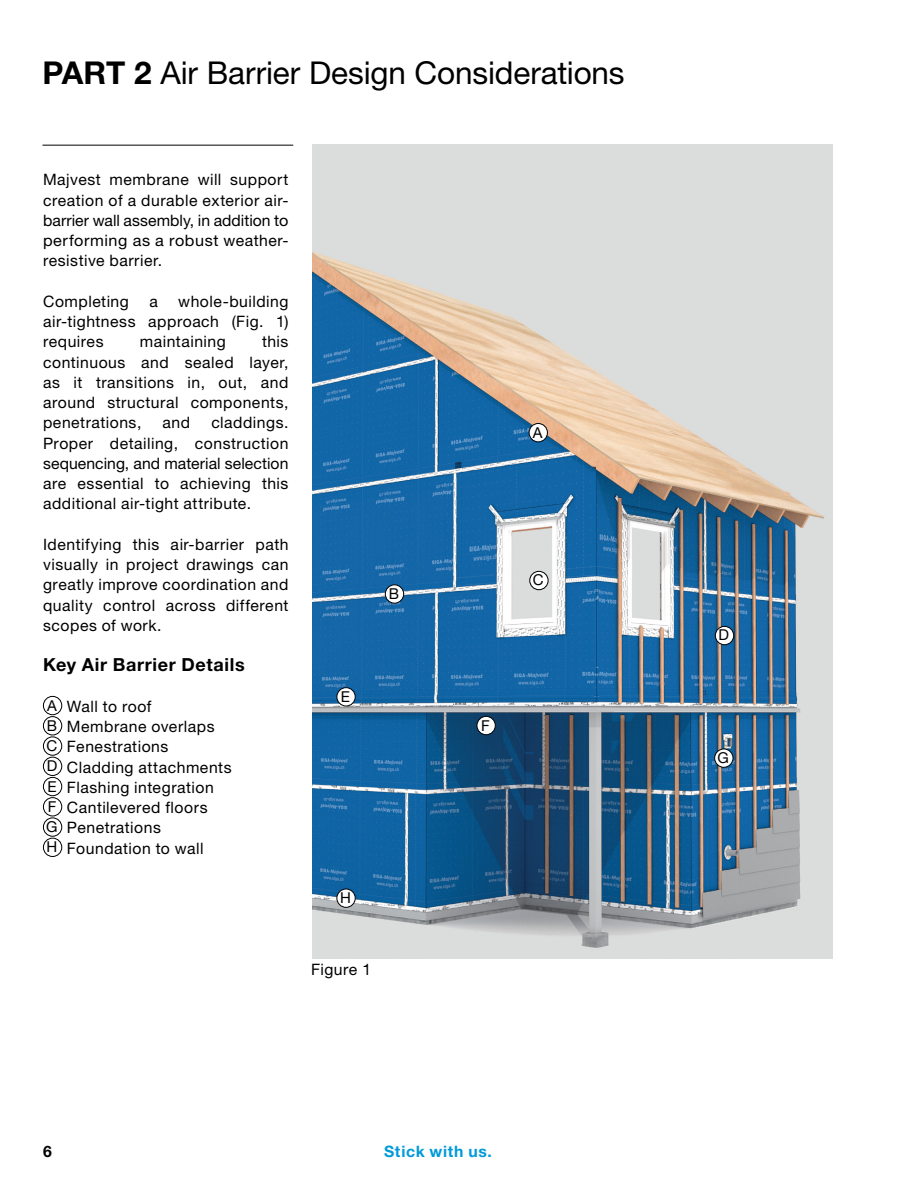
<style>
.page{position:relative;width:918px;height:1188px;background:#fff}
.page>*{position:absolute;margin:0;border:0;box-sizing:border-box;transform-origin:0 0}
.t1{font:31.5px "Helvetica Neue LT Pro";letter-spacing:-.005em;color:#000}
.t2{font:700 18px "Helvetica Neue LT Pro";letter-spacing:.035em;color:#000}
.t3{font:15.75px/20.2px "Helvetica Neue LT Pro";letter-spacing:.03em;color:#000;text-align:justify}
.t4{font:700 15.75px "Helvetica Neue LT Pro";letter-spacing:.045em;color:#009ad9}
.t5{font:700 15.75px "Helvetica Neue LT Pro";color:#000}
.t6{font:15px "Helvetica Neue LT Pro";color:#000}
.s1{font-weight:700}
.s2{font-size:15px}
</style>
<div class="page">
<hr style="left:43px;top:145px;width:250px;height:1px;background:#000">
<div style="left:43px;top:696px;width:19px;height:19px;border:1px solid #000;border-radius:50%"></div>
<div style="left:43px;top:716px;width:19px;height:19px;border:1px solid #000;border-radius:50%"></div>
<div style="left:43px;top:737px;width:19px;height:19px;border:1px solid #000;border-radius:50%"></div>
<div style="left:43px;top:757px;width:19px;height:19px;border:1px solid #000;border-radius:50%"></div>
<div style="left:43px;top:777px;width:19px;height:19px;border:1px solid #000;border-radius:50%"></div>
<div style="left:43px;top:797px;width:19px;height:19px;border:1px solid #000;border-radius:50%"></div>
<div style="left:43px;top:818px;width:19px;height:19px;border:1px solid #000;border-radius:50%"></div>
<div style="left:43px;top:838px;width:19px;height:19px;border:1px solid #000;border-radius:50%"></div>
<img style="left:312px;top:145px;width:521px;height:814px">
<div style="left:530px;top:571px;width:18px;height:19px;background:#fff;border-radius:50%"></div>
<div style="left:529px;top:571px;width:19px;height:19px;border:1px solid #000;border-radius:50%"></div>
<div style="left:715px;top:749px;width:18px;height:18px;background:#fff;border-radius:50%"></div>
<div style="left:714px;top:749px;width:19px;height:19px;border:1px solid #000;border-radius:50%"></div>
<div style="left:715px;top:626px;width:19px;height:19px;background:#fff;border-radius:50%"></div>
<div style="left:715px;top:626px;width:19px;height:19px;border:1px solid #000;border-radius:50%"></div>
<div style="left:385px;top:585px;width:19px;height:18px;background:#fff;border-radius:50%"></div>
<div style="left:385px;top:584px;width:19px;height:20px;border:1px solid #000;border-radius:50%"></div>
<div style="left:477px;top:716px;width:18px;height:19px;background:#fff;border-radius:50%"></div>
<div style="left:477px;top:716px;width:19px;height:19px;border:1px solid #000;border-radius:50%"></div>
<div style="left:337px;top:889px;width:18px;height:18px;background:#fff;border-radius:50%"></div>
<div style="left:337px;top:889px;width:19px;height:19px;border:1px solid #000;border-radius:50%"></div>
<div style="left:337px;top:688px;width:18px;height:18px;background:#fff;border-radius:50%"></div>
<div style="left:337px;top:687px;width:19px;height:19px;border:1px solid #000;border-radius:50%"></div>
<div style="left:529px;top:424px;width:18px;height:18px;background:#fff;border-radius:50%"></div>
<div style="left:529px;top:423px;width:19px;height:19px;border:1px solid #000;border-radius:50%"></div>
<h1 class="t1" style="left:43px;top:54px;width:584px"><span class="s1">PART 2</span> Air Barrier Design Considerations</h1>
<p class="t3" style="left:43px;top:169px;width:247px">Majvest membrane will support creation of a durable exterior air&shy;barrier wall assembly, in addition to performing as a robust weather&shy;resistive barrier.</p>
<p class="t3" style="left:43px;top:291px;width:87px">Completing</p>
<p class="t3" style="left:149px;top:291px;width:10px">a</p>
<p class="t3" style="left:43px;top:291px;width:247px;text-indent:135px">whole-building air-tightness approach (Fig. 1) requires</p>
<p class="t3" style="left:43px;top:331px;width:247px;text-indent:219px">this continuous and sealed layer, as it transitions in, out, and around structural components, penetrations,</p>
<p class="t3" style="left:140px;top:331px;width:88px">maintaining</p>
<p class="t3" style="left:43px;top:412px;width:247px;text-indent:168px">claddings.<br>Proper detailing, construction sequencing, and material selection are essential to achieving this additional air-tight attribute.</p>
<p class="t3" style="left:43px;top:534px;width:247px">Identifying this air-barrier path visually in project drawings can greatly improve coordination and quality control across different scopes of work.</p>
<p class="t2" style="left:43px;top:654px;width:203px">Key Air Barrier Details</p>
<p class="t3" style="left:46px;top:696px;width:187px;text-align:left"><span class="s2">A</span> Wall to roof<br><span class="s2">B</span> Membrane overlaps<br><span class="s2">C</span> Fenestrations<br><span class="s2">D</span> Cladding attachments<br><span class="s2">E</span> Flashing integration<br><span class="s2">F</span> Cantilevered floors<br><span class="s2">G</span> Penetrations<br><span class="s2">H</span> Foundation to wall</p>
<p class="t3" style="left:163px;top:412px;width:29px">and</p>
<p class="t6" style="left:341px;top:688px;width:11px">E</p>
<p class="t6" style="left:389px;top:585px;width:12px">B</p>
<p class="t6" style="left:340px;top:889px;width:12px">H</p>
<p class="t3" style="left:311px;top:959px;width:62px">Figure 1</p>
<p class="t6" style="left:533px;top:424px;width:11px">A</p>
<p class="t6" style="left:533px;top:571px;width:12px">C</p>
<p class="t6" style="left:481px;top:717px;width:10px">F</p>
<p class="t5" style="left:43px;top:1142px;width:10px">6</p>
<p class="t4" style="left:384px;top:1142px;width:109px">Stick with us.</p>
<p class="t6" style="left:719px;top:626px;width:12px">D</p>
<p class="t6" style="left:718px;top:749px;width:13px">G</p>
</div>
